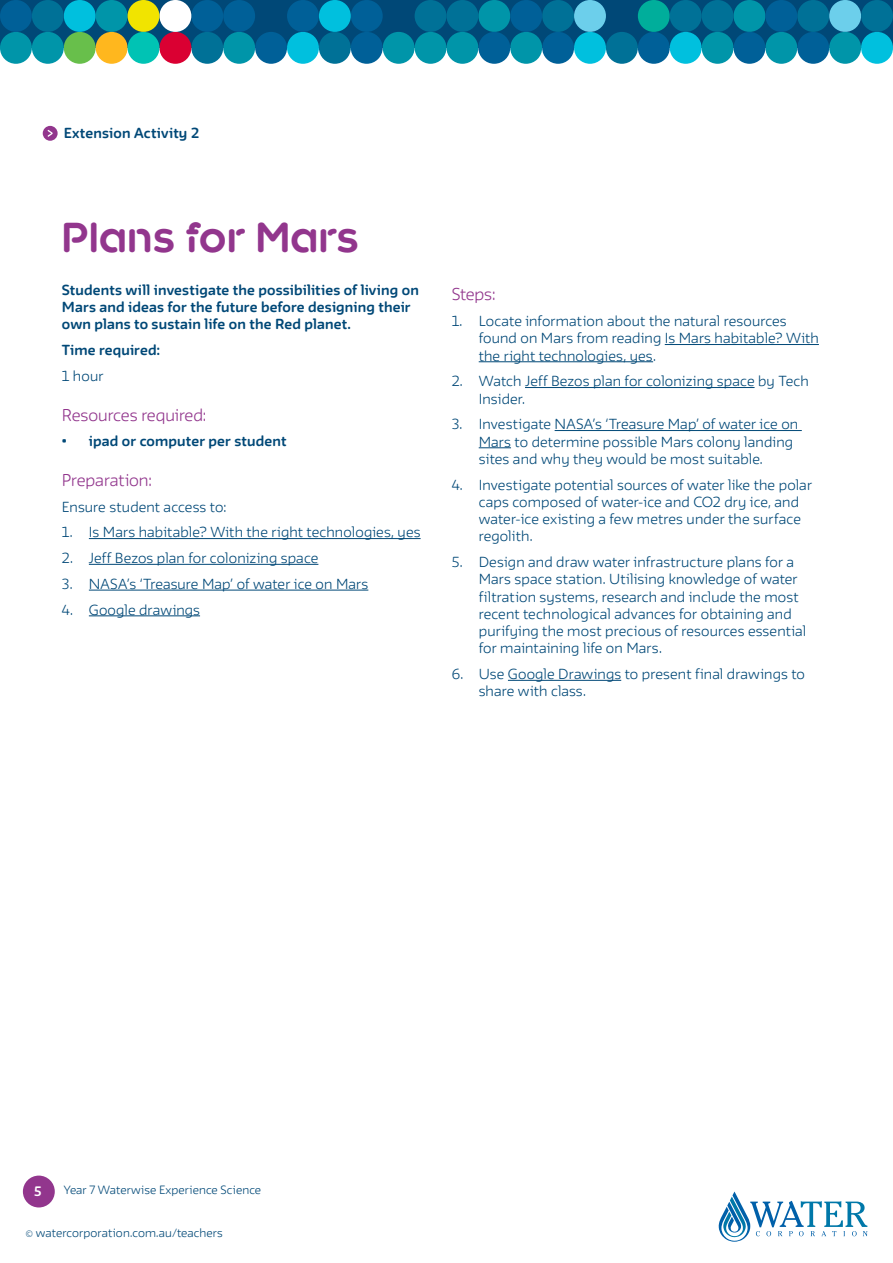
<style>
.page{position:relative;width:893px;height:1263px;background:#fff}
.page>*{position:absolute;margin:0;border:0;box-sizing:border-box;transform-origin:0 0}
.WC_Headline{font:700 39px "Kroppen Round W01";color:#92368d}
.WC_Subhead_O{font:300 15px "FWT Irma Round";letter-spacing:-.005em;color:#92368d}
.WC_Body{font:300 12.75px/17.2px "FWT Irma Round";letter-spacing:.01em;color:#004877}
.WC_Body_bold{font:700 12.75px/17.2px "FWT Irma Round";letter-spacing:.015em;color:#004877}
.WC_Body-2{font:700 12.75px "FWT Irma Round";letter-spacing:.015em;color:#004877}
.Circle_number{font:700 12px "FWT Irma Round";color:#fff}
.WC_Footer{font:300 10.5px "FWT Irma Round";letter-spacing:.01em;color:#004877}
</style>
<div class="page">
<svg style="left:719px;top:1191px;width:148px;height:51px"></svg>
<div style="left:0;top:0;width:893px;height:48px;background:#004877"></div>
<div style="left:223px;top:32px;width:32px;height:32px;background:#0095a9;border-radius:50%"></div>
<div style="left:287px;top:32px;width:32px;height:32px;background:#00c0de;border-radius:50%"></div>
<div style="left:319px;top:32px;width:32px;height:32px;background:#007197;border-radius:50%"></div>
<div style="left:255px;top:32px;width:32px;height:32px;background:#006098;border-radius:50%"></div>
<div style="left:191px;top:32px;width:32px;height:32px;background:#007197;border-radius:50%"></div>
<div style="left:351px;top:0;width:32px;height:32px;background:#006098;border-radius:50%"></div>
<div style="left:287px;top:0;width:32px;height:32px;background:#006098;border-radius:50%"></div>
<div style="left:191px;top:0;width:32px;height:32px;background:#006098;border-radius:50%"></div>
<div style="left:223px;top:0;width:32px;height:32px;background:#006098;border-radius:50%"></div>
<div style="left:319px;top:0;width:32px;height:32px;background:#00c0de;border-radius:50%"></div>
<div style="left:64px;top:32px;width:32px;height:32px;background:#68bf4b;border-radius:50%"></div>
<div style="left:64px;top:0;width:32px;height:32px;background:#00c0de;border-radius:50%"></div>
<div style="left:0;top:32px;width:32px;height:32px;background:#0095a9;border-radius:50%"></div>
<div style="left:383px;top:32px;width:32px;height:32px;background:#0095a9;border-radius:50%"></div>
<div style="left:32px;top:32px;width:32px;height:32px;background:#0095a9;border-radius:50%"></div>
<div style="left:32px;top:0;width:32px;height:32px;background:#007197;border-radius:50%"></div>
<div style="left:0;top:0;width:32px;height:32px;background:#006098;border-radius:50%"></div>
<div style="left:351px;top:32px;width:32px;height:32px;background:#006098;border-radius:50%"></div>
<div style="left:96px;top:0;width:32px;height:32px;background:#0095a9;border-radius:50%"></div>
<div style="left:159px;top:32px;width:32px;height:32px;background:#da0032;border-radius:50%"></div>
<div style="left:96px;top:32px;width:32px;height:32px;background:#ffb71e;border-radius:50%"></div>
<div style="left:159px;top:0;width:32px;height:32px;background:#fff;border-radius:50%"></div>
<div style="left:128px;top:0;width:31px;height:32px;background:#f1e400;border-radius:50%"></div>
<div style="left:128px;top:32px;width:31px;height:32px;background:#00c3b4;border-radius:50%"></div>
<div style="left:415px;top:0;width:31px;height:32px;background:#007197;border-radius:50%"></div>
<div style="left:415px;top:32px;width:31px;height:32px;background:#0095a9;border-radius:50%"></div>
<div style="left:638px;top:32px;width:32px;height:32px;background:#006098;border-radius:50%"></div>
<div style="left:510px;top:32px;width:32px;height:32px;background:#0095a9;border-radius:50%"></div>
<div style="left:542px;top:32px;width:32px;height:32px;background:#006098;border-radius:50%"></div>
<div style="left:478px;top:0;width:32px;height:32px;background:#0095a9;border-radius:50%"></div>
<div style="left:446px;top:32px;width:32px;height:32px;background:#0095a9;border-radius:50%"></div>
<div style="left:478px;top:32px;width:32px;height:32px;background:#006098;border-radius:50%"></div>
<div style="left:542px;top:0;width:32px;height:32px;background:#007197;border-radius:50%"></div>
<div style="left:574px;top:0;width:32px;height:32px;background:#6ccfeb;border-radius:50%"></div>
<div style="left:510px;top:0;width:32px;height:32px;background:#006098;border-radius:50%"></div>
<div style="left:446px;top:0;width:32px;height:32px;background:#007197;border-radius:50%"></div>
<div style="left:574px;top:32px;width:32px;height:32px;background:#00c0de;border-radius:50%"></div>
<div style="left:606px;top:32px;width:32px;height:32px;background:#007197;border-radius:50%"></div>
<div style="left:638px;top:0;width:32px;height:32px;background:#00ae9b;border-radius:50%"></div>
<div style="left:670px;top:0;width:32px;height:32px;background:#007197;border-radius:50%"></div>
<div style="left:670px;top:32px;width:32px;height:32px;background:#00c0de;border-radius:50%"></div>
<div style="left:765px;top:32px;width:32px;height:32px;background:#0095a9;border-radius:50%"></div>
<div style="left:797px;top:32px;width:32px;height:32px;background:#006098;border-radius:50%"></div>
<div style="left:733px;top:0;width:32px;height:32px;background:#0095a9;border-radius:50%"></div>
<div style="left:702px;top:32px;width:31px;height:32px;background:#0095a9;border-radius:50%"></div>
<div style="left:733px;top:32px;width:32px;height:32px;background:#006098;border-radius:50%"></div>
<div style="left:797px;top:0;width:32px;height:32px;background:#007197;border-radius:50%"></div>
<div style="left:829px;top:0;width:32px;height:32px;background:#6ccfeb;border-radius:50%"></div>
<div style="left:765px;top:0;width:32px;height:32px;background:#006098;border-radius:50%"></div>
<div style="left:702px;top:0;width:31px;height:32px;background:#007197;border-radius:50%"></div>
<div style="left:861px;top:32px;width:32px;height:32px;background:#00c0de;border-radius:50%"></div>
<div style="left:861px;top:0;width:32px;height:32px;background:#007197;border-radius:50%"></div>
<div style="left:829px;top:32px;width:32px;height:32px;background:#0095a9;border-radius:50%"></div>
<div style="left:23px;top:1175px;width:32px;height:32px;background:#92368d;border-radius:50%"></div>
<svg style="left:43px;top:126px;width:15px;height:15px"></svg>
<hr style="left:89px;top:538px;width:332px;height:1px;background:#004877">
<hr style="left:89px;top:564px;width:229px;height:1px;background:#004877">
<hr style="left:89px;top:590px;width:279px;height:1px;background:#004877">
<hr style="left:89px;top:615px;width:111px;height:1px;background:#004877">
<hr style="left:665px;top:344px;width:154px;height:1px;background:#004877">
<hr style="left:479px;top:361px;width:174px;height:1px;background:#004877">
<hr style="left:525px;top:387px;width:230px;height:1px;background:#004877">
<hr style="left:555px;top:430px;width:247px;height:1px;background:#004877">
<hr style="left:479px;top:447px;width:32px;height:1px;background:#004877">
<hr style="left:508px;top:680px;width:113px;height:1px;background:#004877">
<p class="WC_Body-2" style="left:64px;top:122px;width:137px">Extension Activity 2</p>
<p class="WC_Headline" style="left:62px;top:216px;width:298px">Plans for Mars</p>
<p class="WC_Body_bold" style="left:62px;top:280px;width:358px">Students will investigate the possibilities of living on<br>Mars and ideas for the future before designing their own plans to sustain life on the Red planet.</p>
<p class="WC_Body_bold" style="left:62px;top:341px;width:100px">Time required:</p>
<p class="WC_Body" style="left:62px;top:366px;width:43px">1 hour</p>
<p class="WC_Subhead_O" style="left:62px;top:402px;width:146px">Resources required:</p>
<p class="WC_Body_bold" style="left:62px;top:432px;width:226px">• ipad or computer per student</p>
<p class="WC_Subhead_O" style="left:62px;top:468px;width:92px">Preparation:</p>
<p class="WC_Body" style="left:62px;top:497px;width:166px">Ensure student access to:</p>
<p class="WC_Body" style="left:62px;top:523px;width:360px">1. Is Mars habitable? With the right technologies, yes</p>
<p class="WC_Body" style="left:62px;top:548px;width:258px">2. Jeff Bezos plan for colonizing space</p>
<p class="WC_Body" style="left:62px;top:574px;width:308px">3. NASA’s ‘Treasure Map’ of water ice on Mars</p>
<p class="WC_Body" style="left:62px;top:600px;width:140px">4. Google drawings</p>
<p class="WC_Subhead_O" style="left:452px;top:282px;width:45px">Steps:</p>
<p class="WC_Body" style="left:479px;top:311px;width:342px;text-indent:-27px">1. Locate information about the natural resources found on Mars from reading Is Mars habitable? With the right technologies, yes.</p>
<p class="WC_Body" style="left:479px;top:372px;width:332px;text-indent:-27px">2. Watch Jeff Bezos plan for colonizing space by Tech<br>Insider.</p>
<p class="WC_Body" style="left:479px;top:415px;width:321px;text-indent:-27px">3. Investigate NASA’s ‘Treasure Map’ of water ice on<br>Mars to determine possible Mars colony landing sites and why they would be most suitable.</p>
<p class="WC_Body" style="left:479px;top:475px;width:335px;text-indent:-27px">4. Investigate potential sources of water like the polar caps composed of water-ice and CO2 dry ice, and water-ice existing a few metres under the surface regolith.</p>
<p class="WC_Body" style="left:479px;top:552px;width:329px;text-indent:-27px">5. Design and draw water infrastructure plans for a Mars space station. Utilising knowledge of water filtration systems, research and include the most recent technological advances for obtaining and purifying the most precious of resources essential for maintaining life on Mars.</p>
<p class="WC_Body" style="left:479px;top:664px;width:328px;text-indent:-27px">6. Use Google Drawings to present final drawings to share with class.</p>
<p class="Circle_number" style="left:34px;top:1182px;width:9px">5</p>
<p class="WC_Footer" style="left:64px;top:1182px;width:199px">Year 7 Waterwise Experience Science</p>
<p class="WC_Footer" style="left:26px;top:1225px;width:199px">© watercorporation.com.au/teachers</p>
</div>
